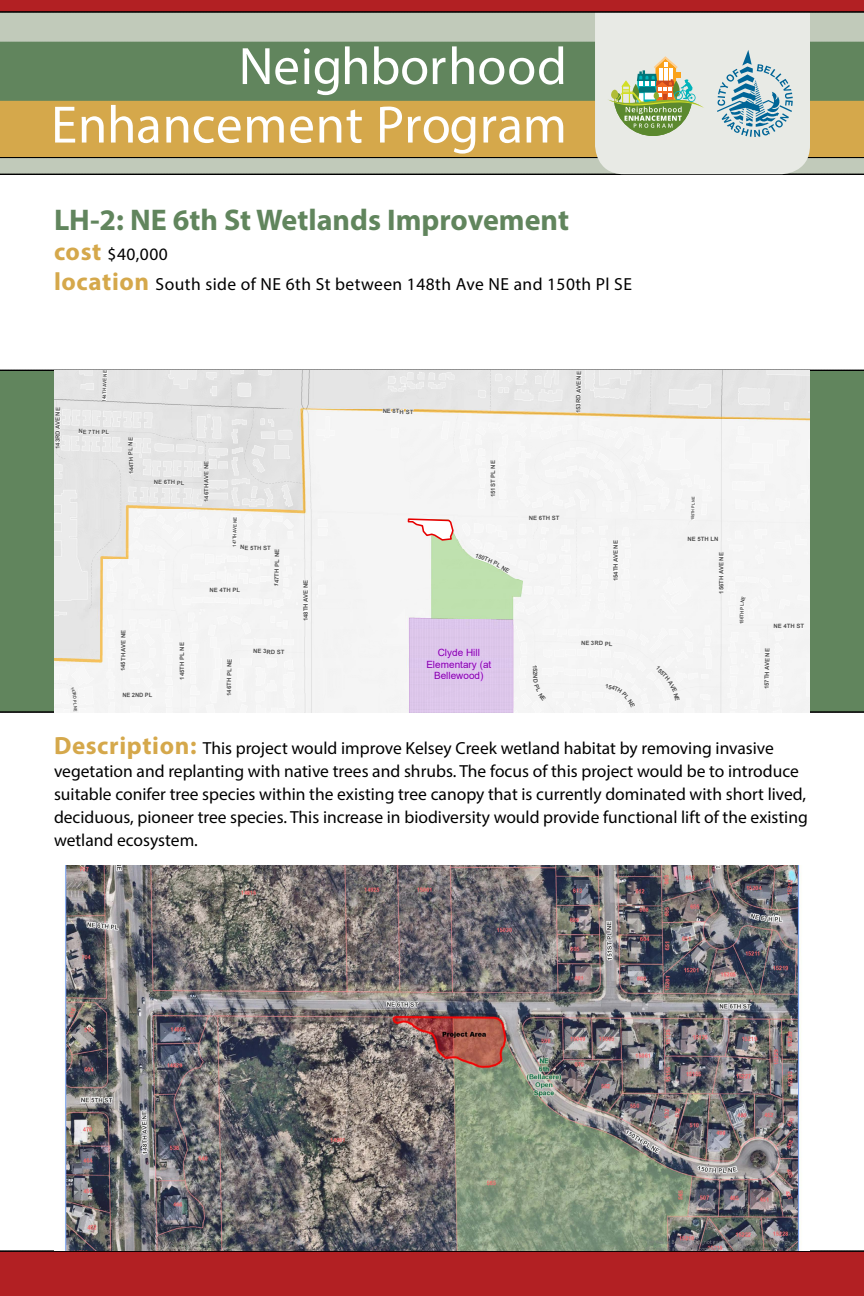
<style>
.page{position:relative;width:864px;height:1296px;background:#fff}
.page>*{position:absolute;margin:0;border:0;box-sizing:border-box;transform-origin:0 0}
.t1{font:53px/58.5px "Myriad Pro";letter-spacing:.005em;color:#fff;text-align:right}
.Project_name{font:700 30px "Myriad Pro";color:#61855d}
.project_text{font:17.5px/23px "Myriad Pro";color:#000}
.Cost_and_location{font:17.5px "Myriad Pro";letter-spacing:.025em;color:#000}
.t2{font:9.95px/11.6px "Arial";color:#8400a8;text-align:center}
.t3{font:700 6px "Arial";letter-spacing:-.005em;color:#4e4e4e}
.t4{font:700 6px "Arial";letter-spacing:-.005em;color:#4e4e4e;scale:.96 1}
.t5{font:700 5.05px "Arial";color:#4e4e4e;scale:.9 1}
.t6{font:700 4.8px "Arial";color:#4e4e4e;scale:.89 1}
.t7{font:700 4.55px "Arial";color:#4e4e4e;scale:.88 1}
.t8{font:700 4.2px "Arial";color:#4e4e4e;scale:.9 1}
.s1{font-weight:700;font-size:25px;color:#d5a84b}
</style>
<div class="page">
<div style="left:0;top:1251px;width:864px;height:45px;background:#b22023"></div>
<svg style="left:0;top:1251px;width:864px;height:1px"></svg>
<svg style="left:0;top:0;width:864px;height:175px;background:#aca57f"></svg>
<img style="left:65px;top:865px;width:736px;height:386px">
<svg style="left:0;top:370px;width:864px;height:343px"></svg>
<h1 class="t1" style="left:51px;top:36px;width:517px">Neighborhood<br>Enhancement Program</h1>
<p class="Project_name" style="left:54px;top:200px;width:517px">LH-2: NE 6th St Wetlands Improvement</p>
<p class="Cost_and_location" style="left:54px;top:243px;width:115px"><span class="s1">cost</span> $40,000</p>
<p class="Cost_and_location" style="left:54px;top:273px;width:579px"><span class="s1">location</span> South side of NE 6th St between 148th Ave NE and 150th Pl SE</p>
<p class="t3" style="left:54px;top:449px;width:43px;rotate:-90deg">143RD AVE NE</p>
<p class="t5" style="left:101px;top:402px;width:37px;rotate:-88deg">144TH AVE NE</p>
<p class="t3" style="left:79px;top:427px;width:32px;rotate:2deg">NE 7TH PL</p>
<p class="t3" style="left:127px;top:474px;width:15px;rotate:-90deg">144T</p>
<p class="t3" style="left:154px;top:478px;width:32px;rotate:1deg">NE 6TH PL</p>
<p class="t7" style="left:78px;top:693px;width:22px;rotate:87deg">RD PL NE</p>
<p class="t3" style="left:119px;top:671px;width:43px;rotate:-90deg">145TH AVE NE</p>
<p class="t4" style="left:123px;top:690px;width:33px;rotate:2deg">NE 2ND PL</p>
<p class="t3" style="left:178px;top:680px;width:39px;rotate:-90deg">145TH PL NE</p>
<p class="t3" style="left:202px;top:502px;width:43px;rotate:-90deg">146TH AVE NE</p>
<p class="t6" style="left:231px;top:546px;width:35px;rotate:-88deg">147TH AVE NE</p>
<p class="t3" style="left:240px;top:543px;width:32px;rotate:2deg">NE 5TH ST</p>
<p class="t3" style="left:272px;top:583px;width:36px;rotate:-89deg">47TH PL NE</p>
<p class="t3" style="left:210px;top:585px;width:32px;rotate:2deg">NE 4TH PL</p>
<p class="t3" style="left:225px;top:696px;width:39px;rotate:-89deg">146TH PL NE</p>
<p class="t3" style="left:253px;top:647px;width:33px;rotate:2deg">NE 3RD ST</p>
<p class="t3" style="left:301px;top:621px;width:43px;rotate:-90deg">148TH AVE NE</p>
<p class="t3" style="left:383px;top:407px;width:32px;rotate:1deg">NE 8TH ST</p>
<p class="t3" style="left:489px;top:497px;width:38px;rotate:-90deg">151ST PL NE</p>
<p class="t3" style="left:477px;top:551px;width:19px;rotate:22deg">150TH</p>
<p class="t2" style="left:426px;top:647px;width:67px">Clyde Hill<br>Elementary (at<br>Bellewood)</p>
<p class="t3" style="left:574px;top:413px;width:43px;rotate:-89deg">153RD AVE NE</p>
<p class="t3" style="left:529px;top:513px;width:32px;rotate:1deg">NE 6TH ST</p>
<p class="t3" style="left:611px;top:581px;width:43px;rotate:-90deg">154TH AVE NE</p>
<p class="t3" style="left:539px;top:665px;width:16px;rotate:90deg">152N</p>
<p class="t3" style="left:581px;top:638px;width:33px;rotate:2deg">NE 3RD PL</p>
<p class="t3" style="left:660px;top:664px;width:19px;rotate:47deg">155TH</p>
<p class="t8" style="left:690px;top:520px;width:28px;rotate:-88deg">155TH PL NE</p>
<p class="t3" style="left:688px;top:534px;width:32px;rotate:1deg">NE 5TH LN</p>
<p class="t3" style="left:717px;top:594px;width:43px;rotate:-90deg">156TH AVE NE</p>
<p class="t5" style="left:738px;top:624px;width:24px;rotate:-89deg">156TH PL</p>
<p class="t3" style="left:774px;top:622px;width:32px;rotate:1deg">NE 4TH ST</p>
<p class="t3" style="left:762px;top:689px;width:43px;rotate:-89deg">157TH AVE NE</p>
<p class="project_text" style="left:54px;top:736px;width:755px"><span class="s1">Description:</span> This project would improve Kelsey Creek wetland habitat by removing invasive vegetation and replanting with native trees and shrubs. The focus of this project would be to introduce suitable conifer tree species within the existing tree canopy that is currently dominated with short lived, deciduous, pioneer tree species. This increase in biodiversity would provide functional lift of the existing wetland ecosystem.</p>
</div>
